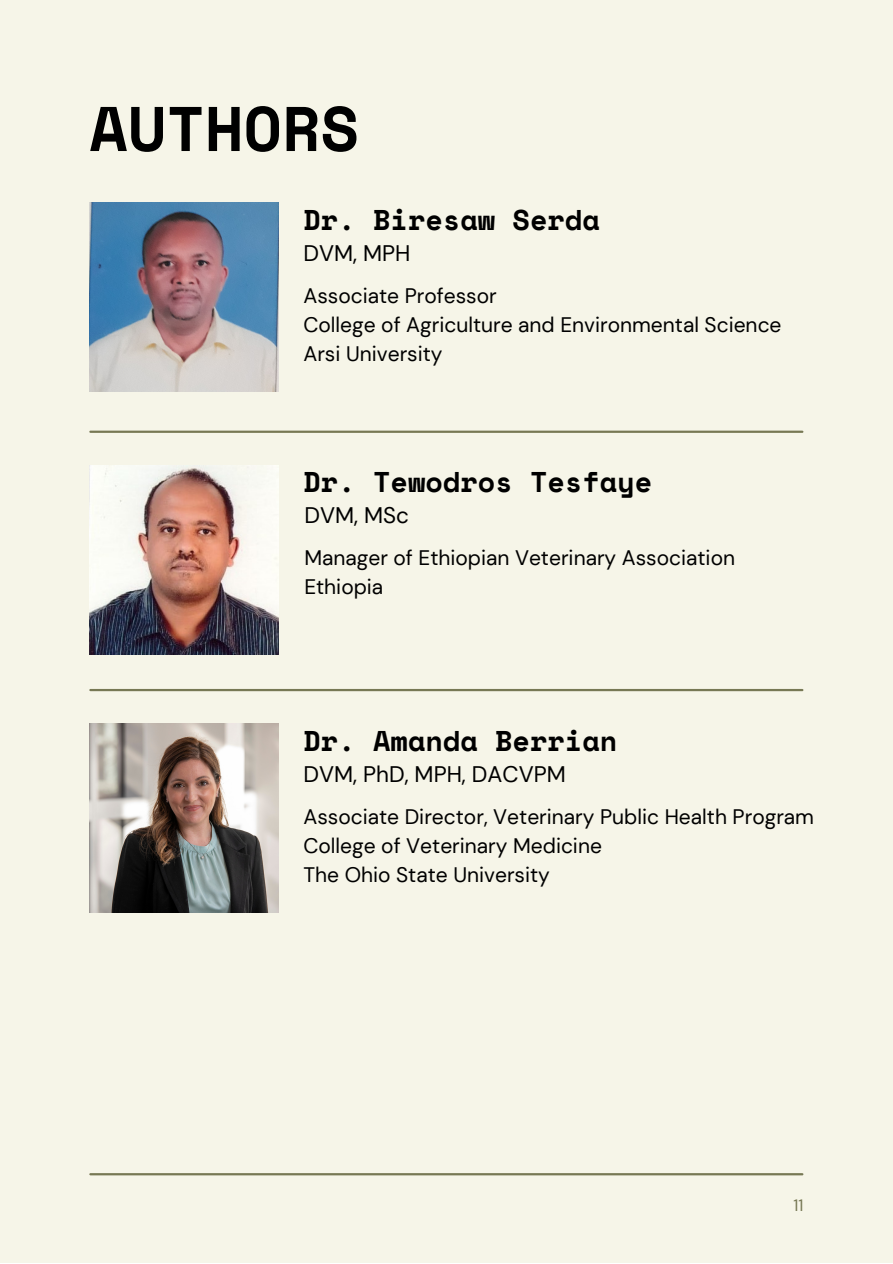
<style>
.page{position:relative;width:893px;height:1264px;background:#fff}
.page>*{position:absolute;margin:0;border:0;box-sizing:border-box;transform-origin:0 0}
.t1{font:700 63px "Space Mono";color:#000}
.t2{font:700 28.5px "Space Mono";color:#000}
.t3{font:22.5px "DM Sans";color:#000}
.t4{font:21px/29.2px "DM Sans";color:#000}
.t5{font:16.5px "DM Sans";color:#777854}
</style>
<div class="page">
<div style="left:0;top:0;width:892px;height:1262px;background:#f6f5e8"></div>
<hr style="left:90px;top:1173px;width:712px;height:2px;background:#777854">
<hr style="left:90px;top:430px;width:712px;height:3px;background:#777854">
<img style="left:89px;top:203px;width:189px;height:189px">
<img style="left:89px;top:723px;width:189px;height:189px">
<hr style="left:90px;top:689px;width:712px;height:2px;background:#777854">
<img style="left:89px;top:465px;width:189px;height:189px">
<h1 class="t1" style="left:89px;top:80px;width:271px">AUTHORS</h1>
<h2 class="t2" style="left:303px;top:198px;width:298px">Dr. Biresaw Serda</h2>
<p class="t3" style="left:303px;top:238px;width:108px">DVM, MPH</p>
<p class="t4" style="left:303px;top:281px;width:479px">Associate Professor<br>College of Agriculture and Environmental Science<br>Arsi University</p>
<h2 class="t2" style="left:303px;top:460px;width:350px">Dr. Tewodros Tesfaye</h2>
<p class="t3" style="left:304px;top:501px;width:106px">DVM, MSc</p>
<p class="t4" style="left:304px;top:543px;width:432px">Manager of Ethiopian Veterinary Association<br>Ethiopia</p>
<h2 class="t2" style="left:303px;top:718px;width:315px">Dr. Amanda Berrian</h2>
<p class="t3" style="left:303px;top:759px;width:264px">DVM, PhD, MPH, DACVPM</p>
<p class="t4" style="left:303px;top:801px;width:512px">Associate Director, Veterinary Public Health Program<br>College of Veterinary Medicine<br>The Ohio State University</p>
<p class="t5" style="left:793px;top:1194px;width:11px">11</p>
</div>
